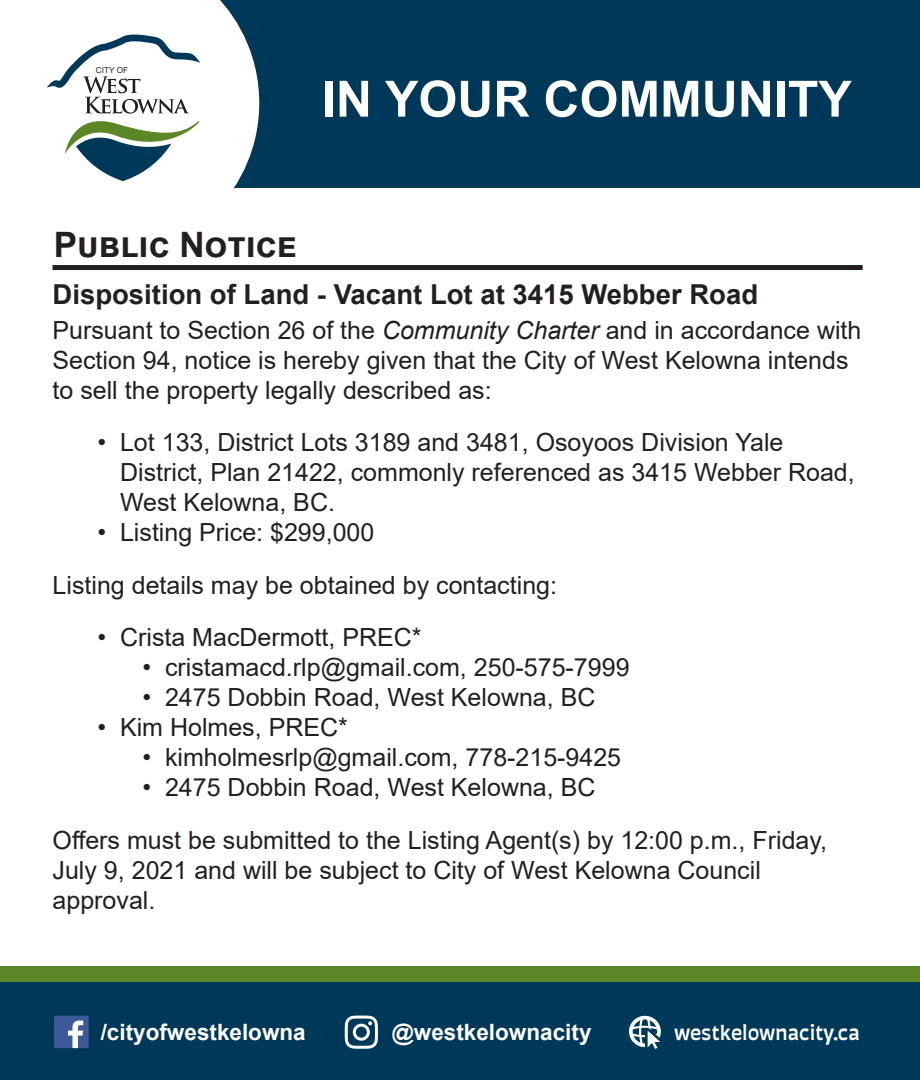
<style>
.page{position:relative;width:920px;height:1080px;background:#fff}
.page>*{position:absolute;margin:0;border:0;box-sizing:border-box;transform-origin:0 0}
.t1{font:700 50px "Arial";color:#fff}
.t2{font:700 35px "Arial";color:#231f20}
.t3{font:700 27.5px "Arial";color:#231f20}
.t4{font:25px/30px "Arial";color:#231f20}
.t5{font:700 22.5px "Arial";color:#fff}
.t6{font:500 22.5px "Auster";color:#fff}
.t7{font:8.25px "Arial";color:#231f20}
.s1{font-style:italic}
</style>
<div class="page">
<div style="left:1px;top:981px;width:919px;height:99px;background:#003859"></div>
<div style="left:54px;top:1016px;width:35px;height:32px;background:#3c5a99;border-radius:2px"></div>
<svg style="left:68px;top:1021px;width:15px;height:27px"></svg>
<div style="left:0;top:966px;width:920px;height:15px;background:#5c8727"></div>
<div style="left:1px;top:0;width:919px;height:187px;background:#003859"></div>
<svg style="left:1px;top:0;width:258px;height:188px;background:#ecf0f2"></svg>
<svg style="left:47px;top:35px;width:163px;height:146px;background:#cad4d4"></svg>
<svg style="left:345px;top:1016px;width:33px;height:33px"></svg>
<svg style="left:629px;top:1016px;width:32px;height:33px"></svg>
<div style="left:53px;top:265px;width:809px;height:5px;background:#231f20"></div>
<p class="t7" style="left:96px;top:64px;width:34px">CITY OF</p>
<h1 class="t1" style="left:322px;top:64px;width:531px">IN YOUR COMMUNITY</h1>
<h2 class="t2" style="left:54px;top:220px;width:244px">Public Notice</h2>
<p class="t3" style="left:53px;top:275px;width:707px">Disposition of Land - Vacant Lot at 3415 Webber Road</p>
<p class="t4" style="left:53px;top:315px;width:810px">Pursuant to Section 26 of the <span class="s1">Community Charter</span> and in accordance with<br>Section 94, notice is hereby given that the City of West Kelowna intends to sell the property legally described as:</p>
<p class="t4" style="left:120px;top:427px;width:736px;text-indent:-22px">• Lot 133, District Lots 3189 and 3481, Osoyoos Division Yale<br>District, Plan 21422, commonly referenced as 3415 Webber Road,<br>West Kelowna, BC.</p>
<p class="t4" style="left:53px;top:506px;width:506px;line-height:52.5px;text-indent:45px">• Listing Price: $299,000<br>Listing details may be obtained by contacting:</p>
<p class="t4" style="left:98px;top:622px;width:325px">• Crista MacDermott, PREC*</p>
<p class="t4" style="left:143px;top:652px;width:488px">• cristamacd.rlp@gmail.com, 250-575-7999</p>
<p class="t4" style="left:143px;top:682px;width:454px">• 2475 Dobbin Road, West Kelowna, BC</p>
<p class="t4" style="left:98px;top:712px;width:252px">• Kim Holmes, PREC*</p>
<p class="t4" style="left:143px;top:742px;width:480px">• kimholmesrlp@gmail.com, 778-215-9425</p>
<p class="t4" style="left:53px;top:761px;width:776px;line-height:52.5px;text-indent:90px">• 2475 Dobbin Road, West Kelowna, BC<br>Offers must be submitted to the Listing Agent(s) by 12:00 p.m., Friday,</p>
<p class="t4" style="left:53px;top:855px;width:710px">July 9, 2021 and will be subject to City of West Kelowna Council approval.</p>
<p class="t5" style="left:101px;top:1017px;width:207px">/cityofwestkelowna</p>
<p class="t5" style="left:392px;top:1017px;width:201px">@westkelownacity</p>
<p class="t6" style="left:674px;top:1020px;width:187px">westkelownacity.ca</p>
</div>
